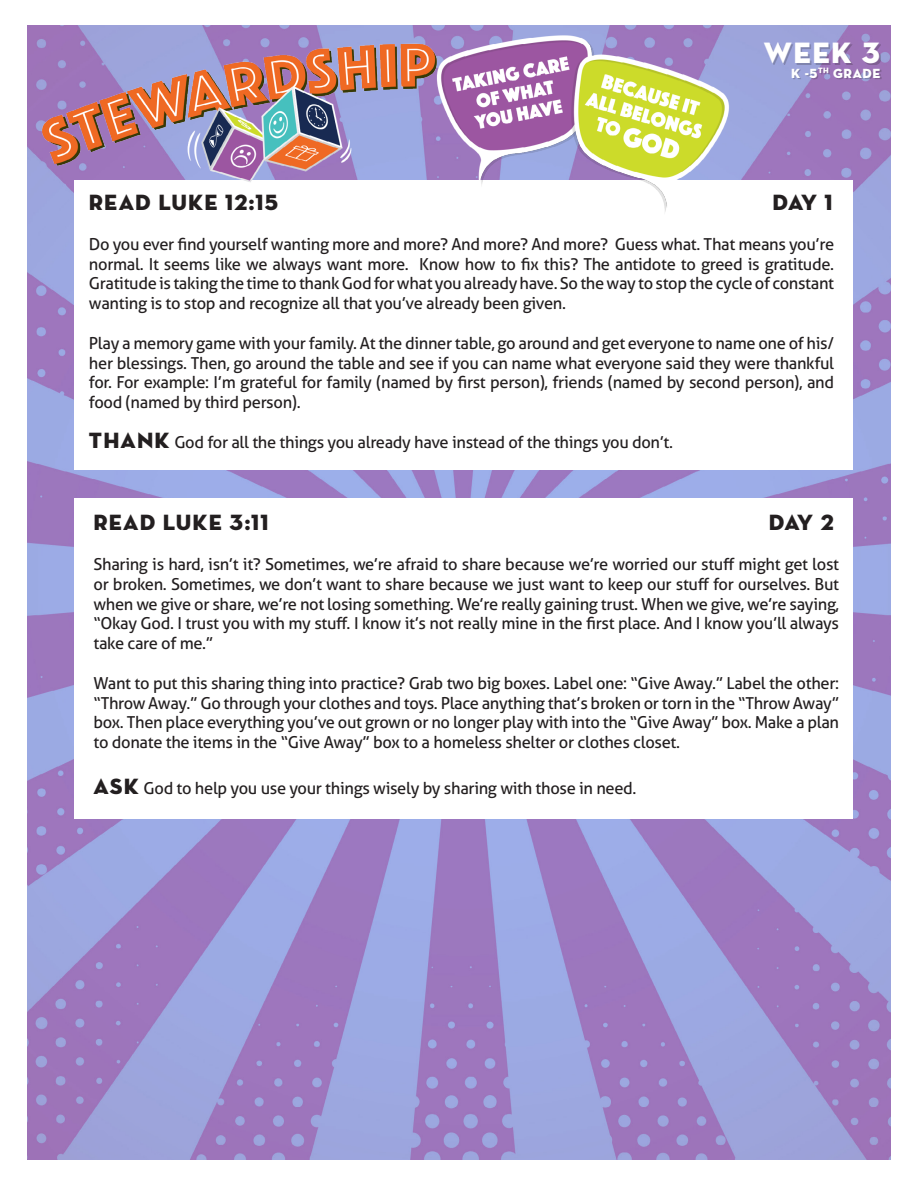
<style>
.page{position:relative;width:918px;height:1188px;background:#fff}
.page>*{position:absolute;margin:0;border:0;box-sizing:border-box;transform-origin:0 0}
.t1{font:30px "Neutraface Display Titling";color:#fff}
.t2{font:22.5px "Neutraface Display Titling";letter-spacing:.05em;color:#231f20}
.t3{font:16.5px/19.8px "Aller";letter-spacing:-.02em;color:#231f20;text-align:justify}
.t4{font:13.5px "Neutraface Display Titling";letter-spacing:.05em;color:#fff}
.s1{font-family:"Neutraface Display Titling";font-size:22.5px}
</style>
<div class="page">
<img style="left:27px;top:26px;width:864px;height:1134px">
<div style="left:74px;top:498px;width:779px;height:320px;background:#fff"></div>
<div style="left:74px;top:180px;width:779px;height:290px;background:#fff"></div>
<img style="left:27px;top:27px;width:864px;height:221px">
<div style="left:765px;top:44px;width:116px;height:21px;background:#231f20;opacity:.24"></div>
<div style="left:793px;top:69px;width:89px;height:11px;background:#231f20;opacity:.24"></div>
<h1 class="t1" style="left:764px;top:34px;width:118px">WEEK 3</h1>
<p class="t4" style="left:791px;top:65px;width:91px">K -5<sup>TH</sup> GRADE</p>
<p class="t2" style="left:89px;top:188px;width:191px">READ LUKE 12:15</p>
<p class="t3" style="left:89px;top:234px;width:747px">Do you ever find yourself wanting more and more? And more? And more? Guess what. That means you’re normal. It seems like we always want more. Know how to fix this? The antidote to greed is gratitude.<br>Gratitude is taking the time to thank God for what you already have. So the way to stop the cycle of constant wanting is to stop and recognize all that you’ve already been given.</p>
<p class="t3" style="left:89px;top:333px;width:747px">Play a memory game with your family. At the dinner table, go around and get everyone to name one of his/ her blessings. Then, go around the table and see if you can name what everyone said they were thankful for. For example: I’m grateful for family (named by first person), friends (named by second person), and food (named by third person).</p>
<p class="t3" style="left:89px;top:432px;width:586px"><span class="s1">THANK</span> God for all the things you already have instead of the things you don’t.</p>
<p class="t2" style="left:773px;top:188px;width:62px">DAY 1</p>
<p class="t2" style="left:93px;top:509px;width:177px">READ LUKE 3:11</p>
<p class="t3" style="left:93px;top:554px;width:747px">Sharing is hard, isn’t it? Sometimes, we’re afraid to share because we’re worried our stuff might get lost or broken. Sometimes, we don’t want to share because we just want to keep our stuff for ourselves. But when we give or share, we’re not losing something. We’re really gaining trust. When we give, we’re saying, “Okay God. I trust you with my stuff. I know it’s not really mine in the first place. And I know you’ll always take care of me.”</p>
<p class="t3" style="left:93px;top:673px;width:747px">Want to put this sharing thing into practice? Grab two big boxes. Label one: “Give Away.” Label the other: “Throw Away.” Go through your clothes and toys. Place anything that’s broken or torn in the “Throw Away” box. Then place everything you’ve out grown or no longer play with into the “Give Away” box. Make a plan to donate the items in the “Give Away” box to a homeless shelter or clothes closet.</p>
<p class="t3" style="left:93px;top:778px;width:545px"><span class="s1">ASK</span> God to help you use your things wisely by sharing with those in need.</p>
<p class="t2" style="left:769px;top:509px;width:67px">DAY 2</p>
</div>
